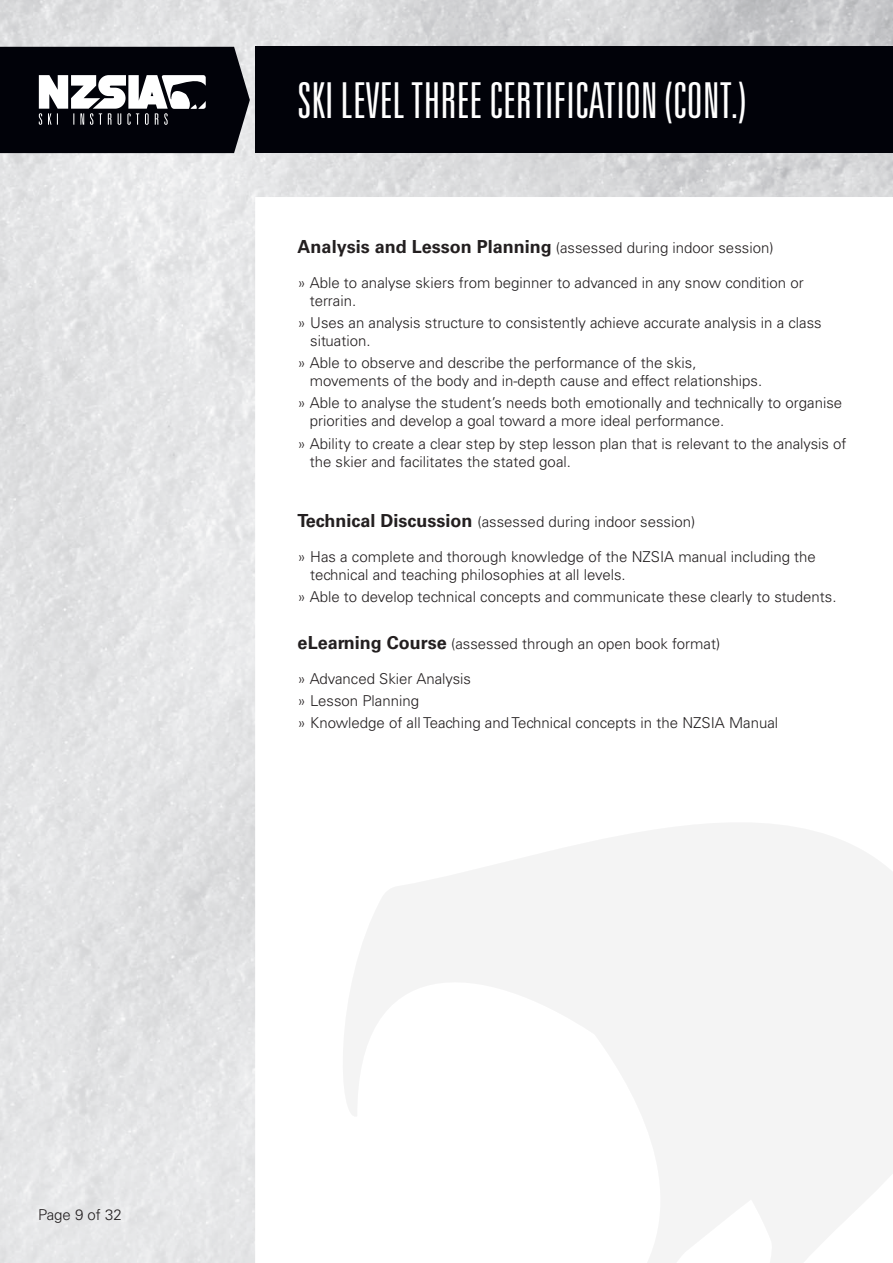
<style>
.page{position:relative;width:893px;height:1263px;background:#fff}
.page>*{position:absolute;margin:0;border:0;box-sizing:border-box;transform-origin:0 0}
.Headings{font:300 ultra-condensed 49.5px "Univers LT Std";color:#fff}
.Copy{font:300 15px/18px "Univers LT Std";color:#231f20}
.Sub_Heading{font:300 15px "Univers LT Std";color:#231f20}
.s1{font-weight:700;font-size:18px}
</style>
<div class="page">
<img style="left:0;top:0;width:893px;height:1263px">
<div style="left:255px;top:47px;width:638px;height:106px;background:#010209"></div>
<svg style="left:0;top:47px;width:250px;height:106px;background:#313137"></svg>
<svg style="left:295px;top:821px;width:598px;height:442px;fill:#f4f4f4"></svg>
<p class="Headings" style="left:298px;top:75px;width:450px">SKI LEVEL THREE CERTIFICATION (CONT.)</p>
<p class="Sub_Heading" style="left:298px;top:238px;width:477px"><span class="s1">Analysis and Lesson Planning</span> (assessed during indoor session)</p>
<p class="Copy" style="left:310px;top:273px;width:495px;text-indent:-12px">» Able to analyse skiers from beginner to advanced in any snow condition or terrain.</p>
<p class="Copy" style="left:310px;top:314px;width:513px;text-indent:-13px">» Uses an analysis structure to consistently achieve accurate analysis in a class situation.</p>
<p class="Copy" style="left:310px;top:354px;width:454px;text-indent:-12px">» Able to observe and describe the performance of the skis, movements of the body and in-depth cause and effect relationships.</p>
<p class="Copy" style="left:310px;top:394px;width:534px;text-indent:-12px">» Able to analyse the student’s needs both emotionally and technically to organise priorities and develop a goal toward a more ideal performance.</p>
<p class="Copy" style="left:310px;top:434px;width:538px;text-indent:-12px">» Ability to create a clear step by step lesson plan that is relevant to the analysis of the skier and facilitates the stated goal.</p>
<p class="Sub_Heading" style="left:298px;top:512px;width:399px"><span class="s1">Technical Discussion</span> (assessed during indoor session)</p>
<p class="Copy" style="left:310px;top:547px;width:507px;text-indent:-13px">» Has a complete and thorough knowledge of the NZSIA manual including the technical and teaching philosophies at all levels.</p>
<p class="Copy" style="left:298px;top:587px;width:540px">» Able to develop technical concepts and communicate these clearly to students.</p>
<p class="Sub_Heading" style="left:298px;top:634px;width:424px"><span class="s1">eLearning Course</span> (assessed through an open book format)</p>
<p class="Copy" style="left:298px;top:670px;width:175px">» Advanced Skier Analysis</p>
<p class="Copy" style="left:298px;top:692px;width:123px">» Lesson Planning</p>
<p class="Copy" style="left:298px;top:714px;width:482px">» Knowledge of all Teaching and Technical concepts in the NZSIA Manual</p>
<p class="Copy" style="left:38px;top:1206px;width:85px">Page 9 of 32</p>
</div>
